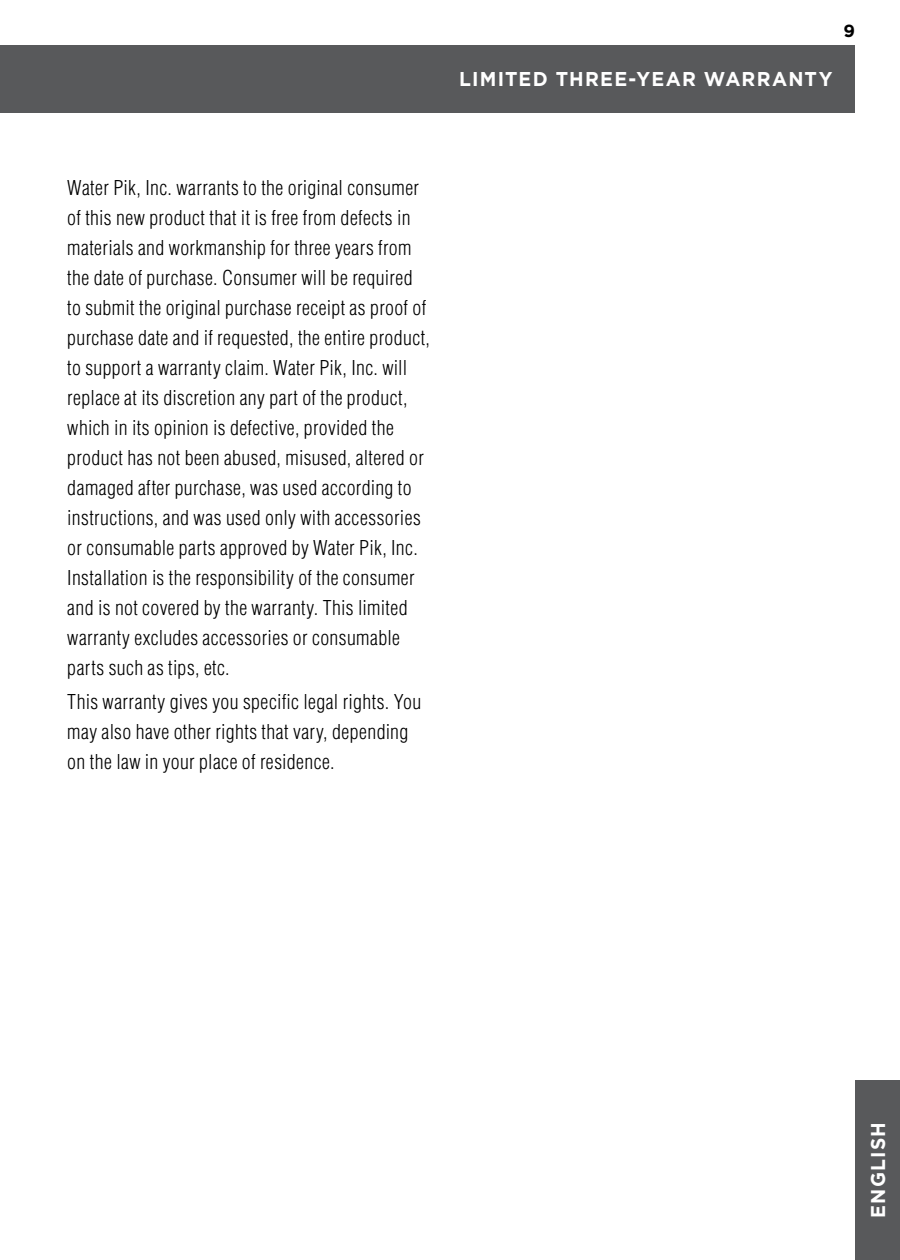
<style>
.page{position:relative;width:900px;height:1260px;background:#fff}
.page>*{position:absolute;margin:0;border:0;box-sizing:border-box;transform-origin:0 0}
.t1{font:300 condensed 20px/30px "Helvetica";letter-spacing:.02em;color:#000}
.t2{font:700 20px "Gotham";letter-spacing:.065em;color:#fff;scale:.96 1}
.t3{font:700 17.5px "Gotham";color:#000}
</style>
<div class="page">
<div style="left:0;top:45px;width:855px;height:67px;background:#58595b"></div>
<div style="left:855px;top:1080px;width:45px;height:180px;background:#58595b"></div>
<p class="t3" style="left:843px;top:21px;width:13px">9</p>
<p class="t2" style="left:459px;top:67px;width:28px">LIMITED</p>
<p class="t2" style="left:556px;top:67px;width:101px">THREE-YEAR</p>
<p class="t2" style="left:704px;top:67px;width:18px">WARRANTY</p>
<p class="t1" style="left:67px;top:172px;width:364px">Water Pik, Inc. warrants to the original consumer of this new product that it is free from defects in materials and workmanship for three years from the date of purchase. Consumer will be required to submit the original purchase receipt as proof of purchase date and if requested, the entire product, to support a warranty claim. Water Pik, Inc. will replace at its discretion any part of the product, which in its opinion is defective, provided the product has not been abused, misused, altered or damaged after purchase, was used according to instructions, and was used only with accessories or consumable parts approved by Water Pik, Inc.<br>Installation is the responsibility of the consumer and is not covered by the warranty. This limited warranty excludes accessories or consumable parts such as tips, etc.</p>
<p class="t1" style="left:67px;top:687px;width:355px">This warranty gives you specific legal rights. You may also have other rights that vary, depending on the law in your place of residence.</p>
<p class="t2" style="left:866px;top:1218px;width:101px;rotate:-90deg">ENGLISH</p>
</div>
